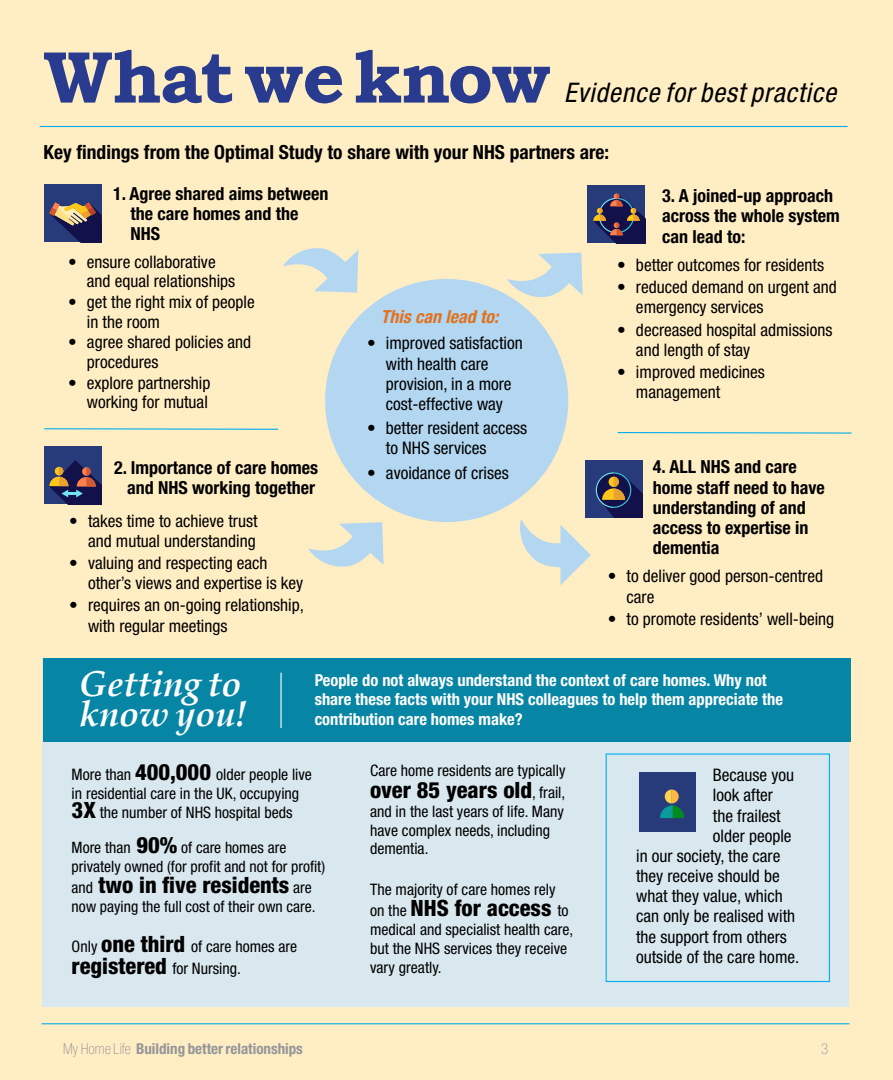
<style>
.page{position:relative;width:893px;height:1080px;background:#ffedc4}
.page>*{position:absolute;margin:0;border:0;box-sizing:border-box;transform-origin:0 0}
.t1{font:700 73.5px "Bookman Old Style";letter-spacing:-.02em;color:#283b8e}
.t2{font:italic 700 36px/30px "Book Antiqua";color:#fff}
.t3{font:italic condensed 27px "Helvetica Neue";letter-spacing:.03em;color:#000}
.t4{font:800 condensed 22.5px "Helvetica Neue";color:#000}
.t5{font:700 condensed 19.5px "Helvetica Neue";color:#000}
.t6{font:700 condensed 18px/20.2px "Helvetica Neue";color:#000}
.t7{font:italic 700 condensed 18px "Helvetica Neue";color:#e1721e}
.t8{font:condensed 17.25px/20.2px "Helvetica Neue";color:#000}
.t9{font:700 condensed 16.5px/19.5px "Helvetica Neue";color:#fff}
.t10{font:condensed 15.9px/18.8px "Helvetica Neue";color:#000}
.t11{font:condensed 15.75px/18.6px "Helvetica Neue";color:#000}
.t12{font:700 condensed 15px "Helvetica Neue";color:#939598}
.t13{font:100 condensed 15px "Helvetica Neue";color:#939598}
.s1{font-weight:800;font-size:22.5px}
.s2{font-weight:400;font-size:15.75px}
.s3{font-weight:400;font-size:15.9px}
.s4{font-weight:100}
</style>
<div class="page">
<svg style="left:325px;top:279px;width:244px;height:243px;fill:#b3d6f1"></svg>
<hr style="left:40px;top:126px;width:808px;height:1px;background:#00aeef">
<div style="left:43px;top:658px;width:806px;height:349px;background:#d9e8ef"></div>
<hr style="left:41px;top:1023px;width:808px;height:1px;background:#00aeef">
<div style="left:44px;top:184px;width:58px;height:58px;background:#273b7a"></div>
<svg style="left:49px;top:202px;width:53px;height:40px"></svg>
<div style="left:44px;top:446px;width:58px;height:58px;background:#273b7a"></div>
<svg style="left:49px;top:460px;width:53px;height:44px"></svg>
<div style="left:587px;top:185px;width:58px;height:58px;background:#273b7a"></div>
<svg style="left:593px;top:194px;width:52px;height:49px"></svg>
<div style="left:585px;top:460px;width:57px;height:58px;background:#273b7a"></div>
<svg style="left:283px;top:248px;width:75px;height:45px"></svg>
<svg style="left:516px;top:472px;width:126px;height:113px"></svg>
<svg style="left:308px;top:522px;width:76px;height:45px"></svg>
<svg style="left:507px;top:253px;width:76px;height:47px"></svg>
<svg style="left:44px;top:428px;width:235px;height:2px"></svg>
<svg style="left:617px;top:432px;width:235px;height:2px"></svg>
<div style="left:606px;top:753px;width:224px;height:229px;border:1px solid #00aeef"></div>
<div style="left:639px;top:772px;width:57px;height:60px;background:#273b7a"></div>
<svg style="left:660px;top:790px;width:24px;height:28px"></svg>
<div style="left:43px;top:658px;width:807px;height:83px;background:#0785a4"></div>
<hr style="left:280px;top:673px;width:2px;height:55px;background:#fff">
<h1 class="t1" style="left:43px;top:33px;width:509px">What we know</h1>
<h3 class="t3" style="left:564px;top:77px;width:273px">Evidence for best practice</h3>
<p class="t5" style="left:44px;top:140px;width:567px">Key findings from the Optimal Study to share with your NHS partners are:</p>
<p class="t6" style="left:130px;top:183px;width:200px;text-indent:-17px">1. Agree shared aims between the care homes and the<br>NHS</p>
<p class="t8" style="left:87px;top:252px;width:150px;line-height:19.5px;text-indent:-19px">• ensure collaborative and equal relationships</p>
<p class="t8" style="left:87px;top:292px;width:169px;line-height:19.5px;text-indent:-19px">• get the right mix of people in the room</p>
<p class="t8" style="left:87px;top:333px;width:166px;line-height:19.5px;text-indent:-19px">• agree shared policies and procedures</p>
<p class="t8" style="left:68px;top:373px;width:144px;line-height:19.5px;text-align:right">• explore partnership working for mutual</p>
<p class="t6" style="left:114px;top:457px;width:206px;text-align:center">2. Importance of care homes and NHS working together</p>
<p class="t8" style="left:69px;top:510px;width:190px;text-align:right">• takes time to achieve trust and mutual understanding</p>
<p class="t8" style="left:88px;top:553px;width:217px;text-indent:-19px">• valuing and respecting each other’s views and expertise is key</p>
<p class="t8" style="left:88px;top:595px;width:217px;text-indent:-19px">• requires an on-going relationship, with regular meetings</p>
<p class="t7" style="left:381px;top:306px;width:119px">This can lead to:</p>
<p class="t8" style="left:386px;top:333px;width:138px;text-indent:-19px">• improved satisfaction with health care provision, in a more cost-effective way</p>
<p class="t8" style="left:386px;top:418px;width:143px;text-indent:-19px">• better resident access to NHS services</p>
<p class="t8" style="left:367px;top:462px;width:143px">• avoidance of crises</p>
<p class="t6" style="left:662px;top:186px;width:179px">3. A joined-up approach across the whole system can lead to:</p>
<p class="t8" style="left:617px;top:255px;width:208px">• better outcomes for residents</p>
<p class="t8" style="left:636px;top:277px;width:202px;text-indent:-19px">• reduced demand on urgent and emergency services</p>
<p class="t8" style="left:636px;top:319px;width:198px;text-indent:-19px">• decreased hospital admissions and length of stay</p>
<p class="t8" style="left:636px;top:362px;width:130px;text-indent:-19px">• improved medicines management</p>
<p class="t6" style="left:653px;top:457px;width:174px">4. ALL NHS and care home staff need to have understanding of and access to expertise in dementia</p>
<p class="t8" style="left:627px;top:566px;width:198px;text-indent:-19px">• to deliver good person-centred care</p>
<p class="t8" style="left:608px;top:609px;width:228px">• to promote residents’ well-being</p>
<h2 class="t2" style="left:79px;top:669px;width:170px">Getting to know you!</h2>
<p class="t9" style="left:315px;top:670px;width:470px">People do not always understand the context of care homes. Why not share these facts with your NHS colleagues to help them appreciate the contribution care homes make?</p>
<p class="t10" style="left:72px;top:765px;width:242px">More than <span class="s1">400,000</span> older people live in residential care in the UK, occupying<br><span class="s1">3X</span> the number of NHS hospital beds</p>
<p class="t11" style="left:72px;top:838px;width:255px">More than <span class="s1">90%</span> of care homes are privately owned (for profit and not for profit)</p>
<h3 class="t4" style="left:72px;top:871px;width:242px"><span class="s2">and</span> two in five residents <span class="s2">are</span></h3>
<p class="t11" style="left:72px;top:897px;width:245px">now paying the full cost of their own care.</p>
<p class="t10" style="left:72px;top:936px;width:227px;line-height:21.6px">Only <span class="s1">one third</span> of care homes are <span class="s1">registered</span> for Nursing.</p>
<p class="t10" style="left:370px;top:761px;width:197px">Care home residents are typically</p>
<h3 class="t4" style="left:370px;top:776px;width:197px">over 85 years old<span class="s3">, frail,</span></h3>
<p class="t10" style="left:370px;top:802px;width:195px">and in the last years of life. Many have complex needs, including dementia.</p>
<p class="t10" style="left:370px;top:880px;width:187px">The majority of care homes rely</p>
<h3 class="t4" style="left:370px;top:894px;width:200px"><span class="s3">on the</span> NHS for access <span class="s3">to</span></h3>
<p class="t10" style="left:370px;top:920px;width:205px">medical and specialist health care, but the NHS services they receive vary greatly.</p>
<p class="t8" style="left:713px;top:765px;width:83px">Because you</p>
<p class="t8" style="left:713px;top:785px;width:62px">look after</p>
<p class="t8" style="left:713px;top:805px;width:69px">the frailest</p>
<p class="t8" style="left:713px;top:825px;width:80px">older people</p>
<p class="t8" style="left:636px;top:846px;width:146px">in our society, the care</p>
<p class="t8" style="left:636px;top:866px;width:145px">they receive should be</p>
<p class="t8" style="left:636px;top:886px;width:148px">what they value, which</p>
<p class="t8" style="left:636px;top:906px;width:161px">can only be realised with</p>
<p class="t8" style="left:636px;top:926px;width:152px">the support from others</p>
<p class="t8" style="left:636px;top:947px;width:165px">outside of the care home.</p>
<p class="t12" style="left:63px;top:1040px;width:241px"><span class="s4">My Home Life</span> Building better relationships</p>
<p class="t13" style="left:821px;top:1041px;width:9px">3</p>
</div>
